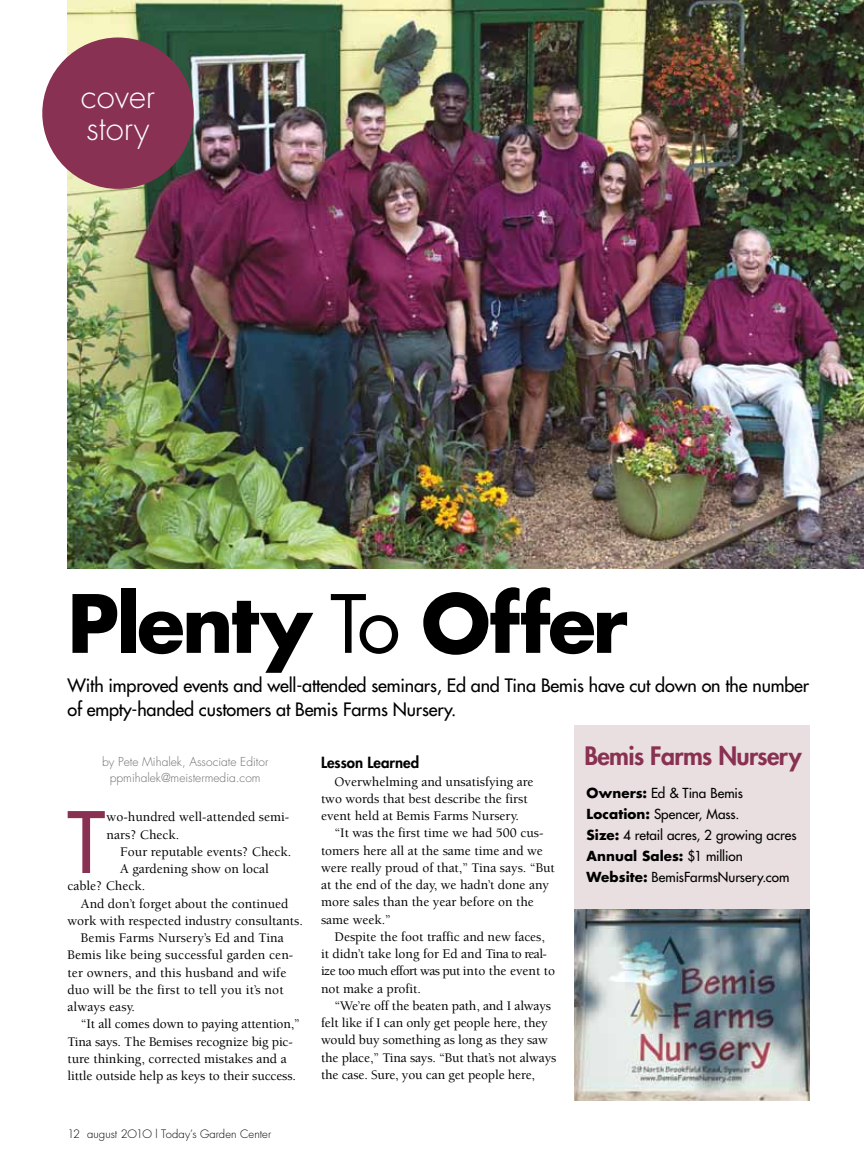
<style>
.page{position:relative;width:864px;height:1161px;background:#fff}
.page>*{position:absolute;margin:0;border:0;box-sizing:border-box;transform-origin:0 0}
.t1{font:500 82.2px "Futura Std";color:#893152}
.t2{font:700 78px "Futura Std";letter-spacing:-.035em;color:#000}
.t3{font:300 33px/31.5px "Futura Std";color:#fff}
.t4{font:800 24.75px "Futura Std";letter-spacing:-.025em;color:#893152}
.t5{font:500 18px/24px "Futura Std";letter-spacing:-.01em;color:#000}
.t6{font:800 15px "Futura Std";color:#000}
.t7{font:500 13.5px/17.2px "Berkeley Std";color:#000}
.t8{font:500 13.5px/21px "Futura Std";color:#000}
.t9{font:300 12px/16.5px "Futura Std";color:#6d6e71;text-align:center}
.t10{font:300 11.25px "Futura Std";letter-spacing:.005em;color:#000}
.s1{font-weight:400}
.s2{font-weight:700}
</style>
<div class="page">
<img style="left:575px;top:909px;width:235px;height:192px">
<img style="left:68px;top:0;width:796px;height:568px">
<div style="left:575px;top:725px;width:235px;height:184px;background:#eadfe0"></div>
<div style="left:42px;top:38px;width:152px;height:151px;background:#893152;border-radius:50%"></div>
<h3 class="t3" style="left:81px;top:82px;width:76px">cover story</h3>
<h2 class="t2" style="left:68px;top:572px;width:562px">Plenty <span class="s1">To</span> Offer</h2>
<h3 class="t5" style="left:68px;top:673px;width:743px">With improved events and well-attended seminars, Ed and Tina Bemis have cut down on the number of empty-handed customers at Bemis Farms Nursery.</h3>
<h3 class="t4" style="left:584px;top:740px;width:219px">Bemis Farms Nursery</h3>
<p class="t8" style="left:586px;top:783px;width:212px"><span class="s2">Owners:</span> Ed &amp; Tina Bemis<br><span class="s2">Location:</span> Spencer, Mass.<br><span class="s2">Size:</span> 4 retail acres, 2 growing acres<br><span class="s2">Annual Sales:</span> $1 million<br><span class="s2">Website:</span> BemisFarmsNursery.com</p>
<p class="t6" style="left:321px;top:753px;width:100px">Lesson Learned</p>
<p class="t7" style="left:321px;top:773px;width:214px;text-indent:14px">Overwhelming and unsatisfying are two words that best describe the first event held at Bemis Farms Nursery.</p>
<p class="t7" style="left:321px;top:825px;width:235px;text-indent:14px">“It was the first time we had 500 cus&shy;tomers here all at the same time and we were really proud of that,” Tina says. “But at the end of the day, we hadn’t done any more sales than the year before on the same week.”</p>
<p class="t7" style="left:321px;top:928px;width:236px;text-indent:14px">Despite the foot traffic and new faces, it didn’t take long for Ed and Tina to real&shy;ize too much effort was put into the event to not make a profit.</p>
<p class="t7" style="left:321px;top:997px;width:237px;text-indent:14px">“We’re off the beaten path, and I always felt like if I can only get people here, they would buy something as long as they saw the place,” Tina says. “But that’s not always the case. Sure, you can get people here,</p>
<p class="t9" style="left:102px;top:754px;width:168px">by Pete Mihalek, Associate Editor ppmihalek@meistermedia.com</p>
<h1 class="t1" style="left:68px;top:791px;width:39px">T</h1>
<p class="t7" style="left:107px;top:809px;width:184px">wo-hundred well-attended semi&shy;nars? Check.</p>
<p class="t7" style="left:120px;top:843px;width:173px">Four reputable events? Check.</p>
<p class="t7" style="left:120px;top:860px;width:150px">A gardening show on local</p>
<p class="t7" style="left:67px;top:878px;width:79px">cable? Check.</p>
<p class="t7" style="left:81px;top:895px;width:209px">And don’t forget about the continued</p>
<p class="t7" style="left:67px;top:912px;width:237px">work with respected industry consultants.</p>
<p class="t7" style="left:81px;top:929px;width:204px">Bemis Farms Nursery’s Ed and Tina</p>
<p class="t7" style="left:67px;top:947px;width:227px">Bemis like being successful garden cen-</p>
<p class="t7" style="left:67px;top:964px;width:220px">ter owners, and this husband and wife</p>
<p class="t7" style="left:67px;top:981px;width:218px">duo will be the first to tell you it’s not</p>
<p class="t7" style="left:67px;top:998px;width:69px">always easy.</p>
<p class="t7" style="left:81px;top:1016px;width:220px">“It all comes down to paying attention,”</p>
<p class="t7" style="left:67px;top:1033px;width:227px">Tina says. The Bemises recognize big pic-</p>
<p class="t7" style="left:67px;top:1050px;width:221px">ture thinking, corrected mistakes and a</p>
<p class="t7" style="left:67px;top:1067px;width:230px">little outside help as keys to their success.</p>
<p class="t10" style="left:68px;top:1127px;width:205px">12 august 2O1O l Today’s Garden Center</p>
</div>
